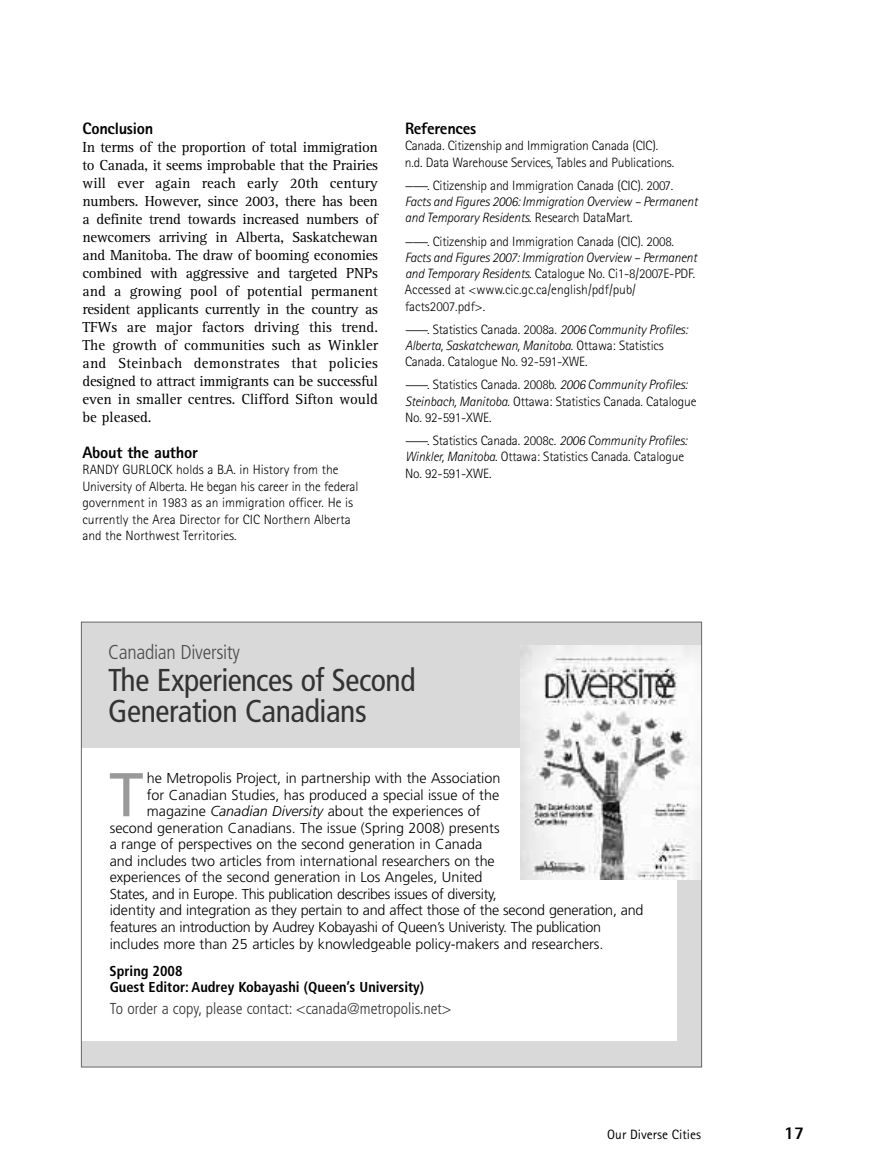
<style>
.page{position:relative;width:891px;height:1175px;background:#fff}
.page>*{position:absolute;margin:0;border:0;box-sizing:border-box;transform-origin:0 0}
.t1{font:61.65px "Frutiger";color:#999}
.t2{font:condensed 31.65px/31.7px "Frutiger";letter-spacing:-.015em;color:#333}
.t3{font:300 condensed 20.1px "Frutiger";letter-spacing:-.015em;color:#4d4d4d}
.t4{font:800 18px "Rotis Sans Serif";color:#000}
.t5{font:800 16.5px "Rotis Sans Serif";letter-spacing:-.015em;color:#000}
.t6{font:300 condensed 15.75px "Frutiger";color:#333}
.t7{font:15px/18px "Rotis Serif";color:#000;text-align:justify}
.t8{font:300 14.4px "Frutiger";color:#000}
.t9{font:300 14.4px "Frutiger";letter-spacing:-.02em;color:#000}
.t10{font:700 condensed 14.4px/16.5px "Frutiger";color:#000}
.t11{font:300 13.5px/16.2px "Rotis Sans Serif";letter-spacing:-.015em;color:#000}
.t12{font:italic 300 13.5px/16.2px "Rotis Sans Serif";letter-spacing:-.015em;color:#000}
.t13{font:13.5px "Rotis Sans Serif";color:#000}
.s1{font-style:normal}
.s2{font-style:italic}
</style>
<div class="page">
<div style="left:81px;top:621px;width:621px;height:445px;background:#d9d9d9"></div>
<div style="left:81px;top:748px;width:595px;height:292px;background:#fff"></div>
<img style="left:521px;top:645px;width:179px;height:234px">
<p class="t5" style="left:82px;top:122px;width:72px">Conclusion</p>
<p class="t7" style="left:82px;top:139px;width:297px">In terms of the proportion of total immigration to Canada, it seems improbable that the Prairies will ever again reach early 20th century numbers. However, since 2003, there has been a definite trend towards increased numbers of newcomers arriving in Alberta, Saskatchewan and Manitoba. The draw of booming economies combined with aggressive and targeted PNPs and a growing pool of potential permanent resident applicants currently in the country as TFWs are major factors driving this trend.<br>The growth of communities such as Winkler and Steinbach demonstrates that policies designed to attract immigrants can be successful even in smaller centres. Clifford Sifton would be pleased.</p>
<p class="t5" style="left:82px;top:446px;width:117px">About the author</p>
<p class="t11" style="left:82px;top:463px;width:277px">RANDY GURLOCK holds a B.A. in History from the University of Alberta. He began his career in the federal government in 1983 as an immigration officer. He is currently the Area Director for CIC Northern Alberta and the Northwest Territories.</p>
<p class="t5" style="left:405px;top:122px;width:73px">References</p>
<p class="t11" style="left:405px;top:139px;width:271px">Canada. Citizenship and Immigration Canada (CIC). n.d. Data Warehouse Services, Tables and Publications.</p>
<p class="t11" style="left:405px;top:179px;width:270px">———. Citizenship and Immigration Canada (CIC). 2007.</p>
<p class="t12" style="left:405px;top:195px;width:294px">Facts and Figures 2006: Immigration Overview – Permanent and Temporary Residents<span class="s1">. Research DataMart.</span></p>
<p class="t11" style="left:405px;top:234px;width:271px">———. Citizenship and Immigration Canada (CIC). 2008.</p>
<p class="t11" style="left:405px;top:250px;width:294px"><span class="s2">Facts and Figures 2007: Immigration Overview – Permanent and Temporary Residents</span>. Catalogue No. Ci1-8/2007E-PDF.<br>Accessed at &lt;www.cic.gc.ca/english/pdf/pub/ facts2007.pdf&gt;.</p>
<p class="t11" style="left:405px;top:322px;width:284px">———. Statistics Canada. 2008a. <span class="s2">2006 Community Profiles:<br>Alberta, Saskatchewan, Manitoba</span>. Ottawa: Statistics<br>Canada. Catalogue No. 92-591-XWE.</p>
<p class="t11" style="left:405px;top:378px;width:293px">———. Statistics Canada. 2008b. <span class="s2">2006 Community Profiles:<br>Steinbach, Manitoba</span>. Ottawa: Statistics Canada. Catalogue<br>No. 92-591-XWE.</p>
<p class="t11" style="left:405px;top:434px;width:284px">———. Statistics Canada. 2008c. <span class="s2">2006 Community Profiles:<br>Winkler, Manitoba</span>. Ottawa: Statistics Canada. Catalogue<br>No. 92-591-XWE.</p>
<h3 class="t3" style="left:108px;top:644px;width:133px">Canadian Diversity</h3>
<h2 class="t2" style="left:108px;top:666px;width:309px">The Experiences of Second<br>Generation Canadians</h2>
<h1 class="t1" style="left:109px;top:770px;width:36px">T</h1>
<p class="t8" style="left:147px;top:772px;width:355px">he Metropolis Project, in partnership with the Association</p>
<p class="t8" style="left:147px;top:789px;width:354px">for Canadian Studies, has produced a special issue of the</p>
<p class="t8" style="left:147px;top:805px;width:335px">magazine <span class="s2">Canadian Diversity</span> about the experiences of</p>
<p class="t8" style="left:110px;top:822px;width:391px">second generation Canadians. The issue (Spring 2008) presents</p>
<p class="t8" style="left:110px;top:838px;width:374px">a range of perspectives on the second generation in Canada</p>
<p class="t8" style="left:110px;top:855px;width:387px">and includes two articles from international researchers on the</p>
<p class="t8" style="left:110px;top:871px;width:374px">experiences of the second generation in Los Angeles, United</p>
<p class="t9" style="left:110px;top:888px;width:389px">States, and in Europe. This publication describes issues of diversity,</p>
<p class="t8" style="left:110px;top:904px;width:535px">identity and integration as they pertain to and affect those of the second generation, and</p>
<p class="t9" style="left:110px;top:921px;width:493px">features an introduction by Audrey Kobayashi of Queen’s Univeristy. The publication</p>
<p class="t8" style="left:110px;top:937px;width:495px">includes more than 25 articles by knowledgeable policy-makers and researchers.</p>
<p class="t10" style="left:110px;top:963px;width:316px">Spring 2008<br>Guest Editor: Audrey Kobayashi (Queen’s University)</p>
<p class="t6" style="left:110px;top:1002px;width:343px">To order a copy, please contact: &lt;canada@metropolis.net&gt;</p>
<p class="t13" style="left:607px;top:1129px;width:95px">Our Diverse Cities</p>
<h3 class="t4" style="left:784px;top:1126px;width:22px">17</h3>
</div>
